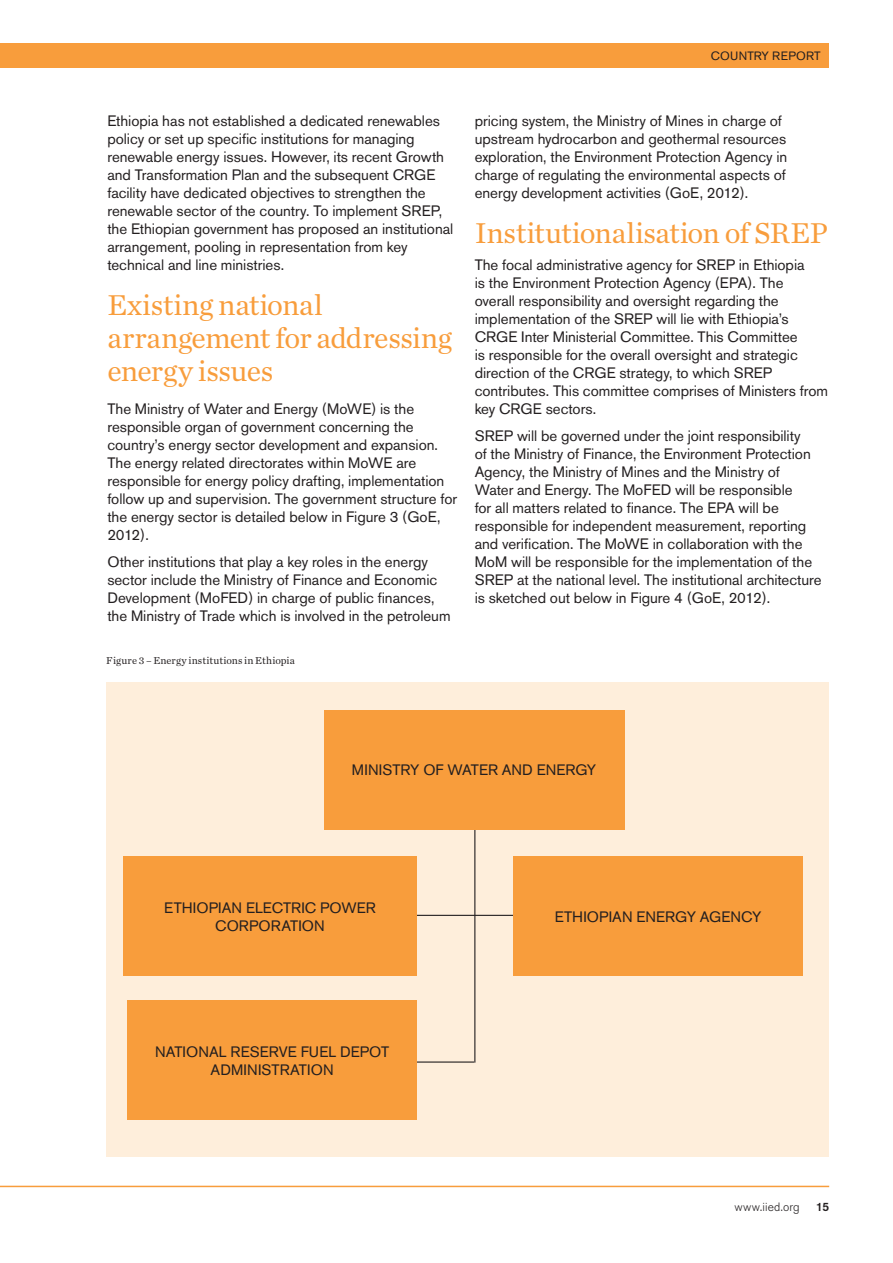
<style>
.page{position:relative;width:893px;height:1263px;background:#fff}
.page>*{position:absolute;margin:0;border:0;box-sizing:border-box;transform-origin:0 0}
.t1{font:30px/33px "Chronicle Text G1";letter-spacing:-.015em;color:#f89d3c}
.t2{font:15px/18px "Akzidenz Grotesk BE";color:#231f20}
.t3{font:12px "Akzidenz Grotesk BE";letter-spacing:.02em;color:#231f20}
.t4{font:300 12px "Akzidenz Grotesk BE";letter-spacing:.015em;color:#231f20}
.t5{font:500 12px "Akzidenz Grotesk BE";color:#231f20}
.t6{font:10.5px "Chronicle Text G1";letter-spacing:.01em;color:#231f20}
</style>
<div class="page">
<div style="left:0;top:43px;width:828px;height:24px;background:#f89d3c"></div>
<hr style="left:0;top:1186px;width:829px;height:1px;background:#f89d3c">
<div style="left:106px;top:682px;width:723px;height:475px;background:#feeedb"></div>
<hr style="left:383px;top:915px;width:178px;height:1px;background:#231f20">
<hr style="left:474px;top:806px;width:1px;height:256px;background:#231f20">
<hr style="left:415px;top:1061px;width:59px;height:1px;background:#231f20">
<div style="left:123px;top:857px;width:294px;height:119px;background:#f89d3c"></div>
<div style="left:324px;top:710px;width:301px;height:119px;background:#f89d3c"></div>
<div style="left:513px;top:857px;width:290px;height:119px;background:#f89d3c"></div>
<div style="left:128px;top:1000px;width:289px;height:119px;background:#f89d3c"></div>
<p class="t3" style="left:711px;top:48px;width:111px">COUNTRY REPORT</p>
<p class="t2" style="left:107px;top:112px;width:348px">Ethiopia has not established a dedicated renewables policy or set up specific institutions for managing renewable energy issues. However, its recent Growth and Transformation Plan and the subsequent CRGE facility have dedicated objectives to strengthen the renewable sector of the country. To implement SREP, the Ethiopian government has proposed an institutional arrangement, pooling in representation from key technical and line ministries.</p>
<h1 class="t1" style="left:107px;top:287px;width:346px">Existing national arrangement for addressing energy issues</h1>
<p class="t2" style="left:107px;top:400px;width:351px">The Ministry of Water and Energy (MoWE) is the responsible organ of government concerning the country’s energy sector development and expansion.<br>The energy related directorates within MoWE are responsible for energy policy drafting, implementation follow up and supervision. The government structure for the energy sector is detailed below in Figure 3 (GoE, 2012).</p>
<p class="t2" style="left:107px;top:553px;width:345px">Other institutions that play a key roles in the energy sector include the Ministry of Finance and Economic Development (MoFED) in charge of public finances, the Ministry of Trade which is involved in the petroleum</p>
<p class="t6" style="left:106px;top:653px;width:190px">Figure 3 – Energy institutions in Ethiopia</p>
<p class="t2" style="left:475px;top:112px;width:314px">pricing system, the Ministry of Mines in charge of upstream hydrocarbon and geothermal resources exploration, the Environment Protection Agency in charge of regulating the environmental aspects of energy development activities (GoE, 2012).</p>
<h1 class="t1" style="left:475px;top:215px;width:355px">Institutionalisation of SREP</h1>
<p class="t2" style="left:475px;top:256px;width:355px">The focal administrative agency for SREP in Ethiopia<br>is the Environment Protection Agency (EPA). The<br>overall responsibility and oversight regarding the implementation of the SREP will lie with Ethiopia’s CRGE Inter Ministerial Committee. This Committee<br>is responsible for the overall oversight and strategic direction of the CRGE strategy, to which SREP contributes. This committee comprises of Ministers from key CRGE sectors.</p>
<p class="t2" style="left:475px;top:427px;width:348px">SREP will be governed under the joint responsibility<br>of the Ministry of Finance, the Environment Protection Agency, the Ministry of Mines and the Ministry of Water and Energy. The MoFED will be responsible<br>for all matters related to finance. The EPA will be responsible for independent measurement, reporting and verification. The MoWE in collaboration with the MoM will be responsible for the implementation of the SREP at the national level. The institutional architecture is sketched out below in Figure 4 (GoE, 2012).</p>
<p class="t2" style="left:352px;top:761px;width:22px">Ministry</p>
<p class="t2" style="left:423px;top:761px;width:36px">of water</p>
<p class="t2" style="left:502px;top:761px;width:12px">and</p>
<p class="t2" style="left:537px;top:761px;width:11px">energy</p>
<p class="t2" style="left:164px;top:899px;width:19px">Ethiopian</p>
<p class="t2" style="left:246px;top:899px;width:19px">Electric</p>
<p class="t2" style="left:320px;top:899px;width:22px">Power</p>
<p class="t2" style="left:215px;top:917px;width:23px">Corporation</p>
<p class="t2" style="left:155px;top:1042px;width:21px">National</p>
<p class="t2" style="left:231px;top:1042px;width:21px">Reser</p>
<p class="t2" style="left:279px;top:1042px;width:40px">ve Fuel</p>
<p class="t2" style="left:340px;top:1042px;width:21px">Depot</p>
<p class="t2" style="left:211px;top:1060px;width:20px">Administration</p>
<p class="t2" style="left:555px;top:908px;width:19px">Ethiopian</p>
<p class="t2" style="left:636px;top:908px;width:20px">Energy</p>
<p class="t2" style="left:700px;top:908px;width:21px">Agency</p>
<p class="t4" style="left:734px;top:1200px;width:67px">www.iied.org</p>
<p class="t5" style="left:816px;top:1199px;width:15px">15</p>
</div>
